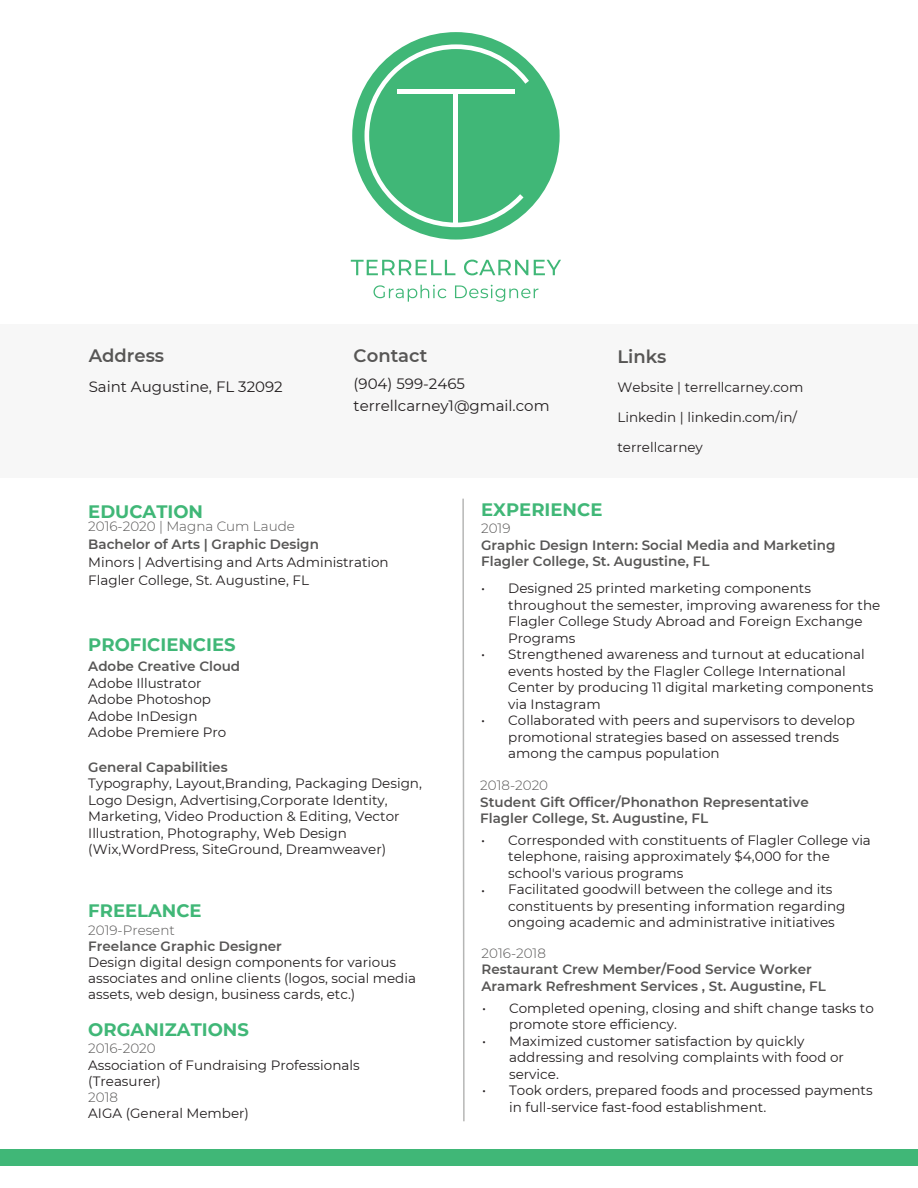
<style>
.page{position:relative;width:918px;height:1188px;background:#fff}
.page>*{position:absolute;margin:0;border:0;box-sizing:border-box;transform-origin:0 0}
.t1{font:700 18px "Montserrat";color:#40b777}
.t2{font:600 18px "Montserrat";color:#575655}
.t3{font:15px/22.5px "Montserrat";color:#231f20}
.t4{font:13.5px/16.5px "Montserrat";color:#231f20}
.t5{font:600 13.5px/16.2px "Montserrat";color:#575655}
.t6{font:300 13.5px "Montserrat";color:#575655}
</style>
<div class="page">
<div style="left:0;top:324px;width:918px;height:153px;background:#f2f2f2"></div>
<div style="left:0;top:1149px;width:918px;height:17px;background:#40b777"></div>
<svg style="left:462px;top:498px;width:3px;height:624px"></svg>
<div style="left:352px;top:32px;width:208px;height:208px;background:#40b777;border-radius:50%"></div>
<svg style="left:365px;top:44px;width:164px;height:183px"></svg>
<svg style="left:351px;top:260px;width:104px;height:15px"></svg>
<svg style="left:464px;top:260px;width:64px;height:15px"></svg>
<svg style="left:534px;top:260px;width:27px;height:15px"></svg>
<svg style="left:373px;top:285px;width:73px;height:17px"></svg>
<svg style="left:455px;top:285px;width:83px;height:17px"></svg>
<h1 class="t2" style="left:89px;top:343px;width:77px">Address</h1>
<p class="t3" style="left:89px;top:375px;width:196px">Saint Augustine, FL 32092</p>
<h1 class="t2" style="left:354px;top:343px;width:75px">Contact</h1>
<p class="t3" style="left:354px;top:372px;width:197px">(904) 599-2465 terrellcarney1@gmail.com</p>
<h1 class="t2" style="left:617px;top:344px;width:51px">Links</h1>
<p class="t4" style="left:617px;top:378px;width:187px">Website | terrellcarney.com</p>
<p class="t4" style="left:617px;top:408px;width:181px">Linkedin | linkedin.com/in/</p>
<p class="t4" style="left:617px;top:438px;width:87px">terrellcarney</p>
<h1 class="t1" style="left:88px;top:498px;width:116px">EDUCATION</h1>
<p class="t6" style="left:88px;top:517px;width:208px">2016-2020 | Magna Cum Laude</p>
<p class="t5" style="left:88px;top:535px;width:232px">Bachelor of Arts | Graphic Design</p>
<p class="t4" style="left:88px;top:552px;width:302px;line-height:18px">Minors | Advertising and Arts Administration<br>Flagler College, St. Augustine, FL</p>
<h1 class="t1" style="left:88px;top:632px;width:149px">PROFICIENCIES</h1>
<p class="t5" style="left:88px;top:658px;width:153px">Adobe Creative Cloud</p>
<p class="t4" style="left:88px;top:674px;width:140px">Adobe Illustrator<br>Adobe Photoshop<br>Adobe InDesign<br>Adobe Premiere Pro</p>
<p class="t5" style="left:88px;top:758px;width:141px">General Capabilities</p>
<p class="t4" style="left:88px;top:775px;width:335px">Typography, Layout,Branding, Packaging Design, Logo Design, Advertising,Corporate Identity, Marketing, Video Production &amp; Editing, Vector Illustration, Photography, Web Design (Wix,WordPress, SiteGround, Dreamweaver)</p>
<h1 class="t1" style="left:88px;top:898px;width:115px">FREELANCE</h1>
<p class="t6" style="left:88px;top:921px;width:88px">2019-Present</p>
<p class="t5" style="left:88px;top:937px;width:195px">Freelance Graphic Designer</p>
<p class="t4" style="left:88px;top:954px;width:329px">Design digital design components for various associates and online clients (logos, social media assets, web design, business cards, etc.)</p>
<h1 class="t1" style="left:88px;top:1017px;width:162px">ORGANIZATIONS</h1>
<p class="t6" style="left:88px;top:1040px;width:69px">2016-2020</p>
<p class="t4" style="left:88px;top:1056px;width:273px">Association of Fundraising Professionals (Treasurer)</p>
<p class="t6" style="left:88px;top:1088px;width:31px">2018</p>
<p class="t4" style="left:88px;top:1105px;width:162px">AIGA (General Member)</p>
<h1 class="t1" style="left:481px;top:496px;width:123px">EXPERIENCE</h1>
<p class="t6" style="left:481px;top:519px;width:31px">2019</p>
<p class="t5" style="left:481px;top:536px;width:356px">Graphic Design Intern: Social Media and Marketing<br>Flagler College, St. Augustine, FL</p>
<p class="t4" style="left:508px;top:580px;width:374px;text-indent:-27px">• Designed 25 printed marketing components throughout the semester, improving awareness for the Flagler College Study Abroad and Foreign Exchange Programs</p>
<p class="t4" style="left:508px;top:646px;width:367px;text-indent:-27px">• Strengthened awareness and turnout at educational events hosted by the Flagler College International Center by producing 11 digital marketing components via Instagram</p>
<p class="t4" style="left:508px;top:712px;width:348px;text-indent:-27px">• Collaborated with peers and supervisors to develop promotional strategies based on assessed trends among the campus population</p>
<p class="t6" style="left:480px;top:776px;width:69px">2018-2020</p>
<p class="t5" style="left:480px;top:793px;width:330px">Student Gift Officer/Phonathon Representative<br>Flagler College, St. Augustine, FL</p>
<p class="t4" style="left:481px;top:832px;width:5px">•</p>
<p class="t4" style="left:508px;top:831px;width:364px">Corresponded with constituents of Flagler College via telephone, raising approximately $4,000 for the school's various programs<br>Facilitated goodwill between the college and its constituents by presenting information regarding ongoing academic and administrative initiatives</p>
<p class="t6" style="left:482px;top:944px;width:66px">2016-2018</p>
<p class="t5" style="left:481px;top:961px;width:346px">Restaurant Crew Member/Food Service Worker<br>Aramark Refreshment Services , St. Augustine, FL</p>
<p class="t4" style="left:509px;top:999px;width:366px;text-indent:-27px">• Completed opening, closing and shift change tasks to promote store efficiency.</p>
<p class="t4" style="left:509px;top:1032px;width:336px;text-indent:-27px">• Maximized customer satisfaction by quickly addressing and resolving complaints with food or service.</p>
<p class="t4" style="left:509px;top:1082px;width:365px;text-indent:-27px">• Took orders, prepared foods and processed payments in full-service fast-food establishment.</p>
<p class="t4" style="left:481px;top:882px;width:5px">•</p>
</div>
